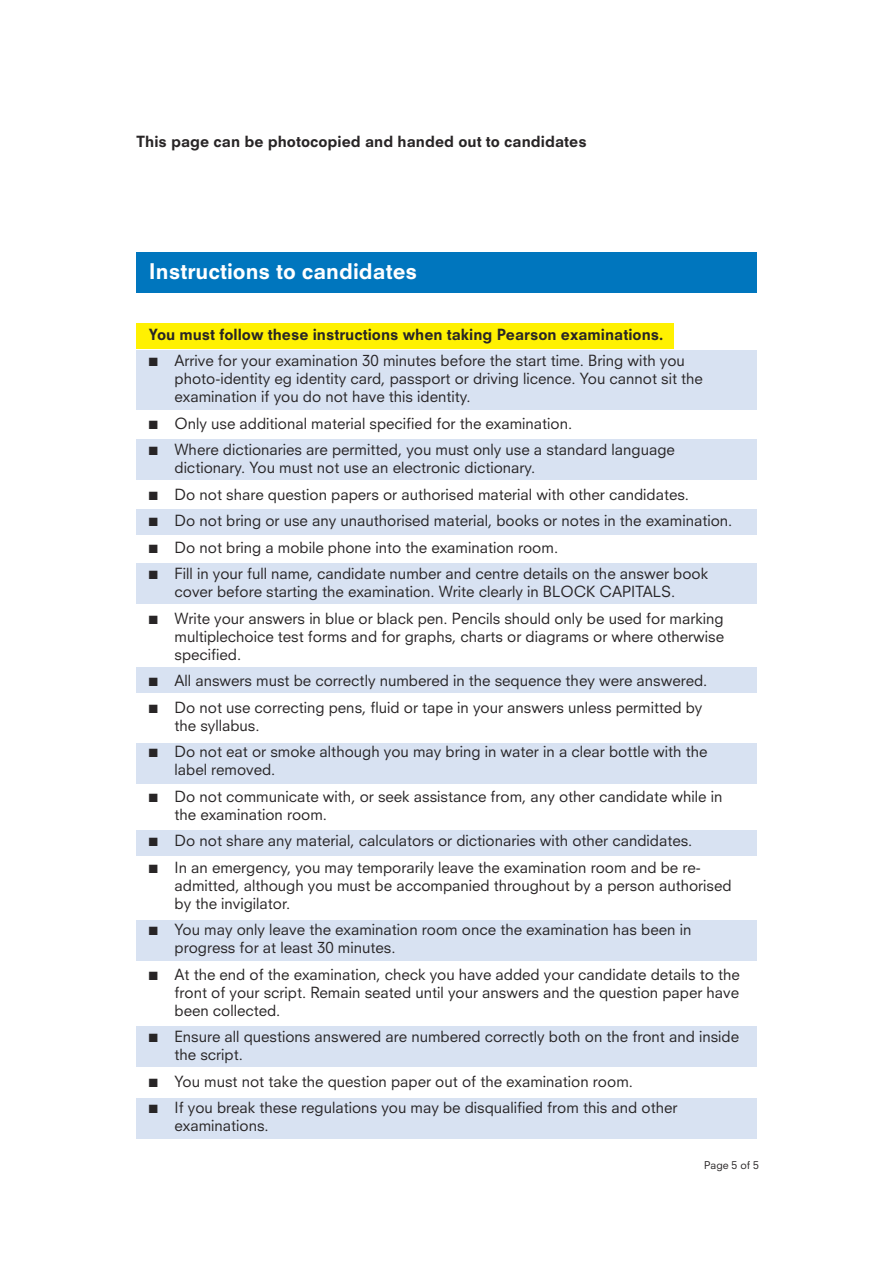
<style>
.page{position:relative;width:893px;height:1263px;background:#fff}
.page>*{position:absolute;margin:0;border:0;box-sizing:border-box;transform-origin:0 0}
.t1{font:800 21px "Neuzeit SLT Std";color:#fff}
.t2{font:15px/18px "Neuzeit SLT Std";color:#282526}
.t3{font:800 15px "Neuzeit SLT Std";color:#282526}
.t4{font:10.5px "Neuzeit SLT Std";color:#282526}
</style>
<div class="page">
<div style="left:136px;top:1098px;width:621px;height:41px;background:#d8e2f2"></div>
<div style="left:136px;top:1026px;width:621px;height:41px;background:#d8e2f2"></div>
<div style="left:136px;top:830px;width:621px;height:25px;background:#d8e2f2"></div>
<div style="left:136px;top:509px;width:621px;height:25px;background:#d8e2f2"></div>
<div style="left:136px;top:439px;width:621px;height:41px;background:#d8e2f2"></div>
<div style="left:136px;top:919px;width:621px;height:41px;background:#d8e2f2"></div>
<div style="left:136px;top:742px;width:621px;height:41px;background:#d8e2f2"></div>
<div style="left:136px;top:668px;width:621px;height:25px;background:#d8e2f2"></div>
<div style="left:136px;top:562px;width:621px;height:41px;background:#d8e2f2"></div>
<div style="left:136px;top:350px;width:621px;height:59px;background:#d8e2f2"></div>
<div style="left:136px;top:323px;width:537px;height:26px;background:#fff101"></div>
<div style="left:136px;top:252px;width:621px;height:40px;background:#0076be"></div>
<p class="t3" style="left:136px;top:132px;width:452px">This page can be photocopied and handed out to candidates</p>
<h1 class="t1" style="left:149px;top:258px;width:270px">Instructions to candidates</h1>
<p class="t3" style="left:149px;top:325px;width:516px">You must follow these instructions when taking Pearson examinations.</p>
<p class="t2" style="left:174px;top:352px;width:530px;text-indent:-26px">■ Arrive for your examination 30 minutes before the start time. Bring with you photo-identity eg identity card, passport or driving licence. You cannot sit the examination if you do not have this identity.</p>
<p class="t2" style="left:149px;top:414px;width:425px">■ Only use additional material specified for the examination.</p>
<p class="t2" style="left:174px;top:441px;width:502px;text-indent:-26px">■ Where dictionaries are permitted, you must only use a standard language dictionary. You must not use an electronic dictionary.</p>
<p class="t2" style="left:149px;top:485px;width:542px">■ Do not share question papers or authorised material with other candidates.</p>
<p class="t2" style="left:149px;top:512px;width:585px">■ Do not bring or use any unauthorised material, books or notes in the examination.</p>
<p class="t2" style="left:149px;top:538px;width:411px">■ Do not bring a mobile phone into the examination room.</p>
<p class="t2" style="left:149px;top:565px;width:561px;text-align:center">■ Fill in your full name, candidate number and centre details on the answer book cover before starting the examination. Write clearly in BLOCK CAPITALS.</p>
<p class="t2" style="left:174px;top:609px;width:551px;text-align:justify;text-indent:-26px">■ Write your answers in blue or black pen. Pencils should only be used for marking multiplechoice test forms and for graphs, charts or diagrams or where otherwise specified.</p>
<p class="t2" style="left:149px;top:672px;width:560px">■ All answers must be correctly numbered in the sequence they were answered.</p>
<p class="t2" style="left:174px;top:698px;width:529px;text-indent:-26px">■ Do not use correcting pens, fluid or tape in your answers unless permitted by the syllabus.</p>
<p class="t2" style="left:174px;top:743px;width:534px;text-indent:-26px">■ Do not eat or smoke although you may bring in water in a clear bottle with the label removed.</p>
<p class="t2" style="left:174px;top:787px;width:549px;text-indent:-26px">■ Do not communicate with, or seek assistance from, any other candidate while in the examination room.</p>
<p class="t2" style="left:149px;top:832px;width:545px">■ Do not share any material, calculators or dictionaries with other candidates.</p>
<p class="t2" style="left:174px;top:858px;width:559px;text-indent:-26px">■ In an emergency, you may temporarily leave the examination room and be re&shy;admitted, although you must be accompanied throughout by a person authorised by the invigilator.</p>
<p class="t2" style="left:174px;top:921px;width:518px;text-indent:-26px">■ You may only leave the examination room once the examination has been in progress for at least 30 minutes.</p>
<p class="t2" style="left:174px;top:965px;width:567px;text-align:justify;text-indent:-26px">■ At the end of the examination, check you have added your candidate details to the front of your script. Remain seated until your answers and the question paper have been collected.</p>
<p class="t2" style="left:174px;top:1028px;width:566px;text-indent:-26px">■ Ensure all questions answered are numbered correctly both on the front and inside the script.</p>
<p class="t2" style="left:149px;top:1072px;width:485px">■ You must not take the question paper out of the examination room.</p>
<p class="t2" style="left:174px;top:1099px;width:504px;text-indent:-26px">■ If you break these regulations you may be disqualified from this and other examinations.</p>
<p class="t4" style="left:704px;top:1158px;width:56px">Page 5 of 5</p>
</div>
